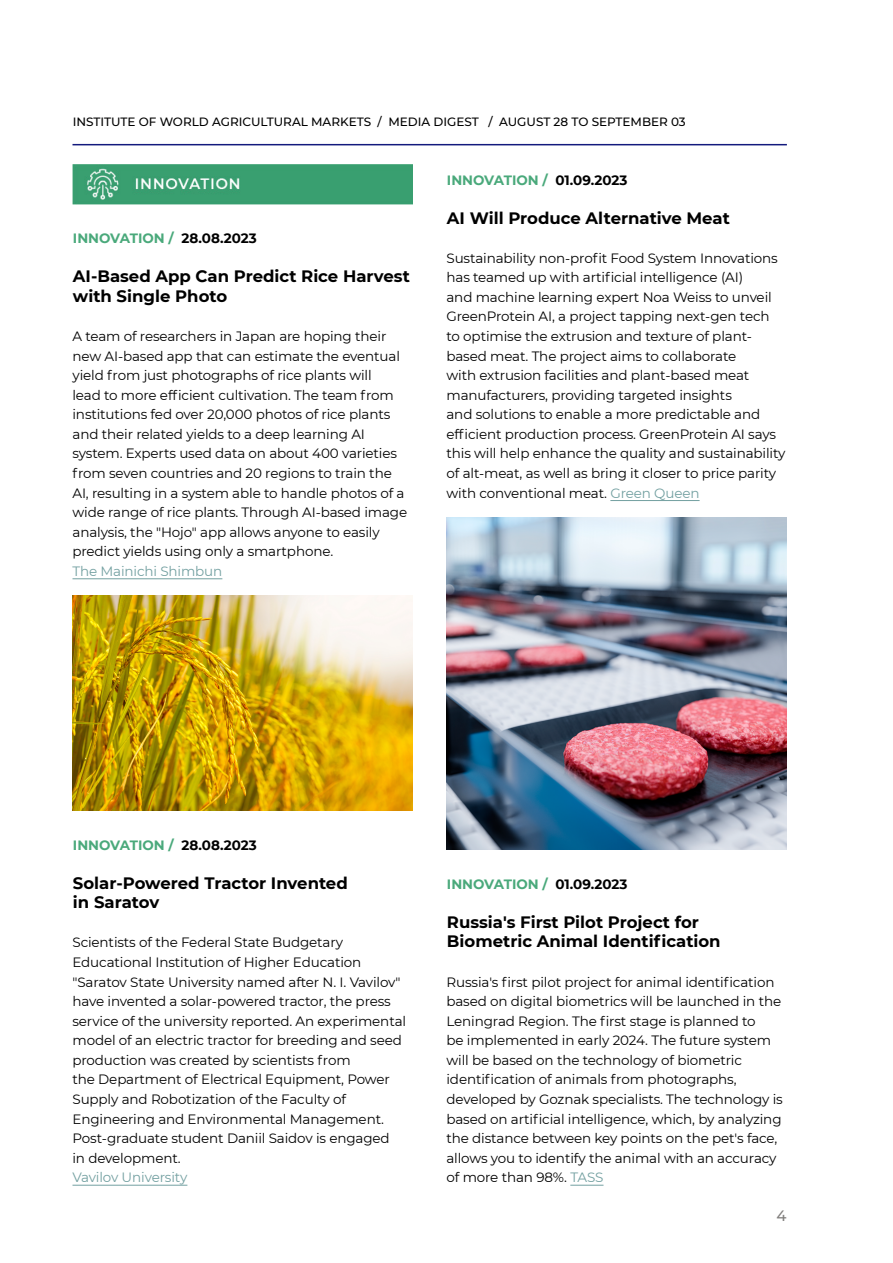
<style>
.page{position:relative;width:893px;height:1263px;background:#fff}
.page>*{position:absolute;margin:0;border:0;box-sizing:border-box;transform-origin:0 0}
.t1{font:700 16.5px/19.5px "Montserrat";color:#000}
.t2{font:500 15px "Montserrat";color:#817f7d}
.t3{font:13.5px/19.5px "Montserrat";letter-spacing:-.01em;color:#000}
.t4{font:700 13.5px "Montserrat";color:#4aa97b}
.t5{font:13.5px "Montserrat";letter-spacing:-.01em;color:#73a0a1}
.t6{font:500 12px "Montserrat";color:#000}
.s1{color:#000}
.s2{color:#73a0a1}
</style>
<div class="page">
<hr style="left:72px;top:144px;width:715px;height:1px;background:#131a7d">
<hr style="left:72px;top:578px;width:150px;height:1px;background:#73a0a1">
<hr style="left:72px;top:1185px;width:115px;height:1px;background:#73a0a1">
<hr style="left:610px;top:500px;width:90px;height:1px;background:#73a0a1">
<hr style="left:570px;top:1185px;width:33px;height:1px;background:#73a0a1">
<img style="left:73px;top:165px;width:340px;height:39px">
<img style="left:72px;top:595px;width:340px;height:215px">
<img style="left:446px;top:517px;width:341px;height:333px">
<p class="t6" style="left:73px;top:113px;width:615px">INSTITUTE OF WORLD AGRICULTURAL MARKETS / MEDIA DIGEST / AUGUST 28 TO SEPTEMBER 03</p>
<p class="t4" style="left:73px;top:229px;width:185px">INNOVATION / <span class="s1">28.08.2023</span></p>
<p class="t1" style="left:73px;top:266px;width:338px">AI-Based App Can Predict Rice Harvest with Single Photo</p>
<p class="t3" style="left:72px;top:326px;width:336px">A team of researchers in Japan are hoping their new AI-based app that can estimate the eventual yield from just photographs of rice plants will<br>lead to more efficient cultivation. The team from institutions fed over 20,000 photos of rice plants and their related yields to a deep learning AI system. Experts used data on about 400 varieties from seven countries and 20 regions to train the AI, resulting in a system able to handle photos of a wide range of rice plants. Through AI-based image analysis, the "Hojo" app allows anyone to easily predict yields using only a smartphone.</p>
<p class="t5" style="left:72px;top:562px;width:151px">The Mainichi Shimbun</p>
<p class="t4" style="left:447px;top:170px;width:182px">INNOVATION / <span class="s1">01.09.2023</span></p>
<p class="t1" style="left:447px;top:207px;width:284px">AI Will Produce Alternative Meat</p>
<p class="t3" style="left:446px;top:248px;width:341px">Sustainability non-profit Food System Innovations has teamed up with artificial intelligence (AI)<br>and machine learning expert Noa Weiss to unveil GreenProtein AI, a project tapping next-gen tech to optimise the extrusion and texture of plant&shy;based meat. The project aims to collaborate<br>with extrusion facilities and plant-based meat manufacturers, providing targeted insights<br>and solutions to enable a more predictable and efficient production process. GreenProtein AI says this will help enhance the quality and sustainability of alt-meat, as well as bring it closer to price parity with conventional meat. <span class="s2">Green Queen</span></p>
<p class="t4" style="left:73px;top:835px;width:185px">INNOVATION / <span class="s1">28.08.2023</span></p>
<p class="t1" style="left:73px;top:872px;width:276px">Solar-Powered Tractor Invented in Saratov</p>
<p class="t3" style="left:72px;top:932px;width:335px">Scientists of the Federal State Budgetary Educational Institution of Higher Education "Saratov State University named after N. I. Vavilov" have invented a solar-powered tractor, the press service of the university reported. An experimental model of an electric tractor for breeding and seed production was created by scientists from<br>the Department of Electrical Equipment, Power Supply and Robotization of the Faculty of Engineering and Environmental Management.<br>Post-graduate student Daniil Saidov is engaged<br>in development.</p>
<p class="t5" style="left:72px;top:1168px;width:116px">Vavilov University</p>
<p class="t4" style="left:447px;top:874px;width:182px">INNOVATION / <span class="s1">01.09.2023</span></p>
<p class="t1" style="left:447px;top:911px;width:275px">Russia's First Pilot Project for<br>Biometric Animal Identification</p>
<p class="t3" style="left:446px;top:971px;width:338px">Russia's first pilot project for animal identification based on digital biometrics will be launched in the Leningrad Region. The first stage is planned to<br>be implemented in early 2024. The future system will be based on the technology of biometric identification of animals from photographs, developed by Goznak specialists. The technology is based on artificial intelligence, which, by analyzing the distance between key points on the pet's face, allows you to identify the animal with an accuracy of more than 98%. <span class="s2">TASS</span></p>
<p class="t2" style="left:777px;top:1205px;width:12px">4</p>
</div>
